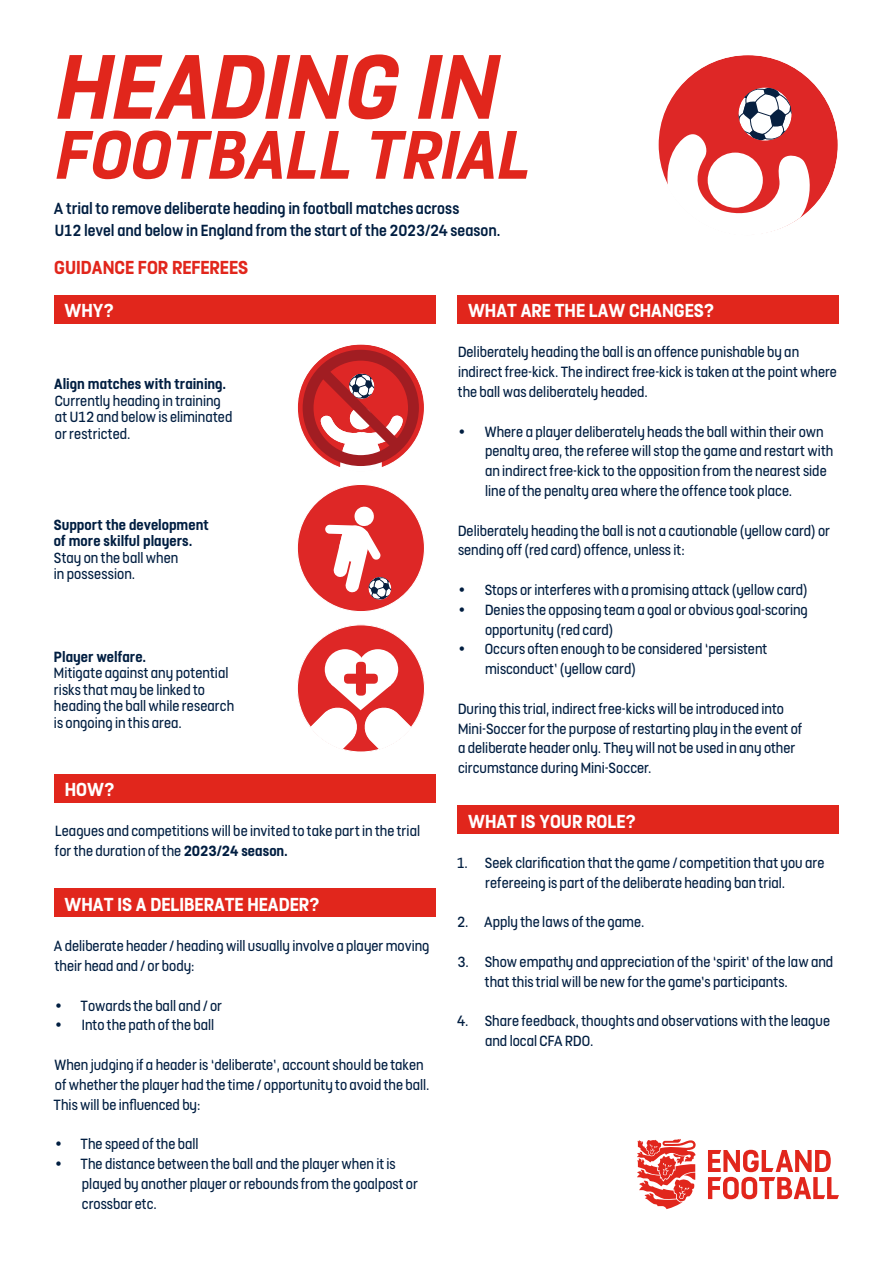
<style>
.page{position:relative;width:893px;height:1263px;background:#fff}
.page>*{position:absolute;margin:0;border:0;box-sizing:border-box;transform-origin:0 0}
.t1{font:italic 700 102px "FS Dillon";color:#e1261c}
.t2{font:italic 700 76.5px "FS Dillon";color:#e1261c}
.t3{font:700 21px "FS Dillon";color:#fff}
.t4{font:700 21px "FS Dillon";color:#e1261c}
.t5{font:500 18px/21.6px "FS Dillon";letter-spacing:-.005em;color:#011e41}
.t6{font:16.5px/19.8px "FS Dillon";color:#011e41}
.t7{font:700 16.5px/16.5px "FS Dillon";color:#011e41}
.s1{font-weight:700}
</style>
<div class="page">
<svg style="left:637px;top:1139px;width:59px;height:70px"></svg>
<svg style="left:708px;top:1150px;width:131px;height:49px"></svg>
<div style="left:658px;top:55px;width:180px;height:180px;background:#de2726;border-radius:50%"></div>
<svg style="left:660px;top:87px;width:156px;height:146px"></svg>
<div style="left:457px;top:295px;width:382px;height:28px;background:#e1261c"></div>
<div style="left:457px;top:806px;width:382px;height:28px;background:#e1261c"></div>
<div style="left:54px;top:889px;width:382px;height:28px;background:#e1261c"></div>
<div style="left:54px;top:774px;width:382px;height:28px;background:#e1261c"></div>
<div style="left:54px;top:295px;width:382px;height:28px;background:#e1261c"></div>
<div style="left:297px;top:625px;width:127px;height:127px;background:#de2726;border-radius:50%"></div>
<svg style="left:297px;top:635px;width:126px;height:117px"></svg>
<div style="left:356px;top:662px;width:10px;height:34px;background:#de2726;border:7px solid #de2726"></div>
<div style="left:344px;top:674px;width:34px;height:10px;background:#de2726;border:7px solid #de2726"></div>
<div style="left:297px;top:484px;width:127px;height:128px;background:#de2726;border-radius:50%"></div>
<svg style="left:325px;top:506px;width:67px;height:94px"></svg>
<svg style="left:297px;top:344px;width:127px;height:127px"></svg>
<svg style="left:303px;top:350px;width:116px;height:120px"></svg>
<h1 class="t1" style="left:58px;top:14px;width:443px">HEADING IN</h1>
<h2 class="t2" style="left:57px;top:100px;width:477px">FOOTBALL TRIAL</h2>
<p class="t5" style="left:54px;top:196px;width:448px">A trial to remove deliberate heading in football matches across<br>U12 level and below in England from the start of the 2023/24 season.</p>
<p class="t4" style="left:54px;top:252px;width:195px">GUIDANCE FOR REFEREES</p>
<p class="t3" style="left:65px;top:295px;width:51px">WHY?</p>
<p class="t7" style="left:54px;top:375px;width:174px">Align matches with training.</p>
<p class="t6" style="left:55px;top:391px;width:179px;line-height:16.5px">Currently heading in training at U12 and below is eliminated or restricted.</p>
<p class="t7" style="left:54px;top:515px;width:156px">Support the development of more skilful players.</p>
<p class="t6" style="left:54px;top:548px;width:126px;line-height:16.5px">Stay on the ball when in possession.</p>
<p class="t7" style="left:54px;top:647px;width:94px">Player welfare.</p>
<p class="t6" style="left:54px;top:664px;width:182px;line-height:16.5px">Mitigate against any potential risks that may be linked to heading the ball while research is ongoing in this area.</p>
<p class="t3" style="left:65px;top:774px;width:52px">HOW?</p>
<p class="t6" style="left:55px;top:820px;width:367px">Leagues and competitions will be invited to take part in the trial for the duration of the <span class="s1">2023/24 season.</span></p>
<p class="t3" style="left:65px;top:889px;width:257px">WHAT IS A DELIBERATE HEADER?</p>
<p class="t6" style="left:54px;top:935px;width:377px">A deliberate header / heading will usually involve a player moving their head and / or body:</p>
<p class="t6" style="left:55px;top:994px;width:168px">• Towards the ball and / or</p>
<p class="t6" style="left:55px;top:1014px;width:161px">• Into the path of the ball</p>
<p class="t6" style="left:54px;top:1054px;width:378px">When judging if a header is ‘deliberate’, account should be taken of whether the player had the time / opportunity to avoid the ball.<br>This will be influenced by:</p>
<p class="t6" style="left:55px;top:1133px;width:145px">• The speed of the ball</p>
<p class="t6" style="left:82px;top:1153px;width:337px;text-indent:-27px">• The distance between the ball and the player when it is played by another player or rebounds from the goalpost or crossbar etc.</p>
<p class="t3" style="left:468px;top:295px;width:248px">WHAT ARE THE LAW CHANGES?</p>
<p class="t6" style="left:458px;top:341px;width:381px">Deliberately heading the ball is an offence punishable by an indirect free-kick. The indirect free-kick is taken at the point where the ball was deliberately headed.</p>
<p class="t6" style="left:485px;top:420px;width:350px;text-indent:-27px">• Where a player deliberately heads the ball within their own penalty area, the referee will stop the game and restart with an indirect free-kick to the opposition from the nearest side line of the penalty area where the offence took place.</p>
<p class="t6" style="left:458px;top:519px;width:374px">Deliberately heading the ball is not a cautionable (yellow card) or sending off (red card) offence, unless it:</p>
<p class="t6" style="left:458px;top:579px;width:351px">• Stops or interferes with a promising attack (yellow card)</p>
<p class="t6" style="left:485px;top:599px;width:324px;text-indent:-27px">• Denies the opposing team a goal or obvious goal-scoring opportunity (red card)</p>
<p class="t6" style="left:485px;top:638px;width:284px;text-indent:-27px">• Occurs often enough to be considered ‘persistent misconduct’ (yellow card)</p>
<p class="t6" style="left:458px;top:698px;width:346px">During this trial, indirect free-kicks will be introduced into Mini-Soccer for the purpose of restarting play in the event of a deliberate header only. They will not be used in any other circumstance during Mini-Soccer.</p>
<p class="t3" style="left:468px;top:806px;width:170px">WHAT IS YOUR ROLE?</p>
<p class="t6" style="left:485px;top:852px;width:341px;text-indent:-29px">1. Seek clarification that the game / competition that you are refereeing is part of the deliberate heading ban trial.</p>
<p class="t6" style="left:457px;top:911px;width:189px">2. Apply the laws of the game.</p>
<p class="t6" style="left:485px;top:951px;width:350px;text-indent:-27px">3. Show empathy and appreciation of the ‘spirit’ of the law and that this trial will be new for the game’s participants.</p>
<p class="t6" style="left:485px;top:1010px;width:347px;text-indent:-28px">4. Share feedback, thoughts and observations with the league and local CFA RDO.</p>
</div>
